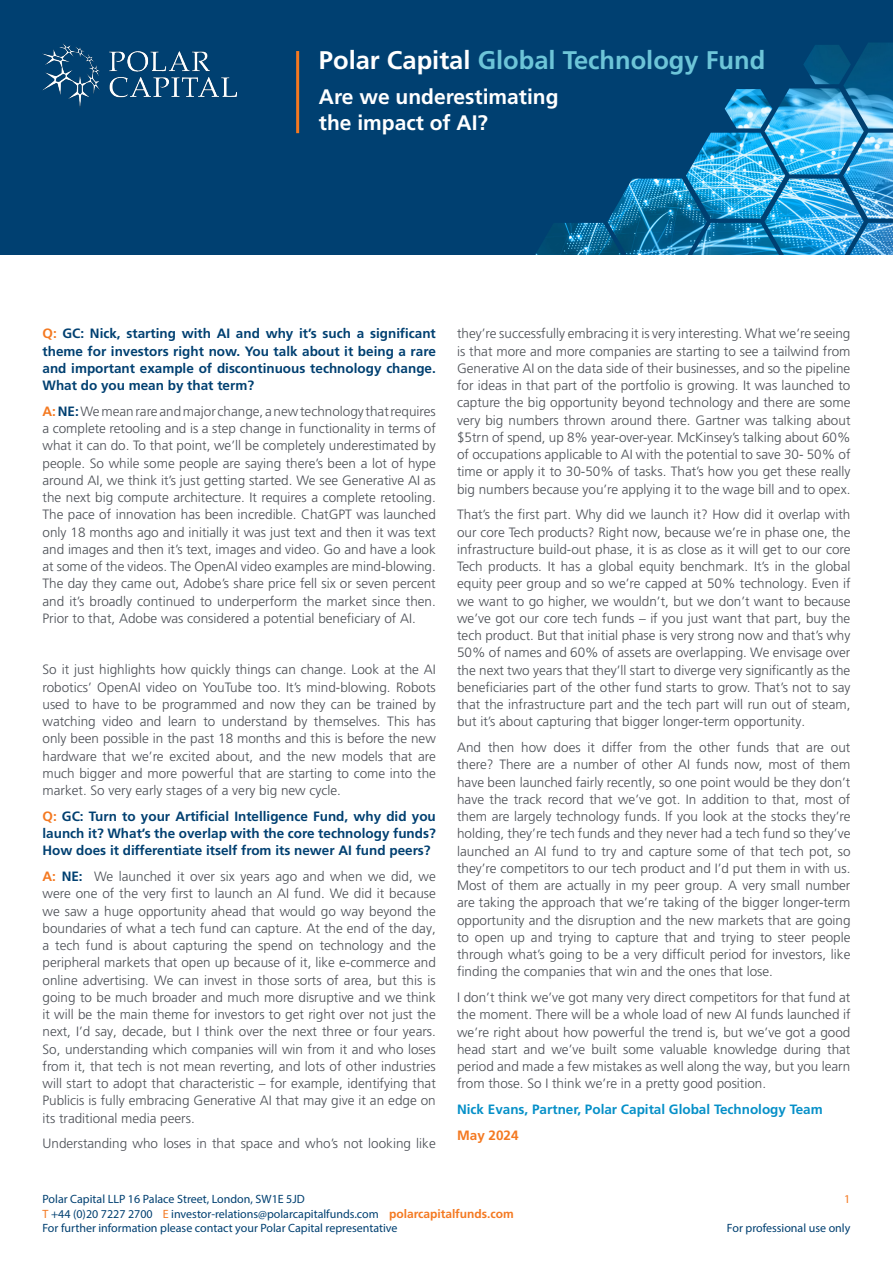
<style>
.page{position:relative;width:893px;height:1263px;background:#fff}
.page>*{position:absolute;margin:0;border:0;box-sizing:border-box;transform-origin:0 0}
.t1{font:700 25.5px "Frutiger LT Pro";color:#6dc5d8}
.t2{font:700 21px/25.5px "Frutiger LT Pro";color:#fff}
.Body_Text{font:300 13.5px/17.2px "Frutiger LT Pro";color:#4b4f55;text-align:justify}
.Body_Text-2{font:700 13.5px/17.2px "Frutiger LT Pro";color:#004071;text-align:justify}
.Body_Text-3{font:700 13.5px "Frutiger LT Pro";color:#0690c8}
.Body_Text-4{font:700 13.5px "Frutiger LT Pro";color:#f47921}
.t3{font:12px "Myriad Pro";color:#004071}
.t4{font:12px "Myriad Pro";color:#f47921}
.s1{color:#fff}
.s2{color:#f47921}
.s3{font-weight:700;color:#f47921}
.s4{font-weight:700;color:#004071}
.s5{font-family:"Frutiger LT Pro";font-weight:700;color:#f47921}
</style>
<div class="page">
<div style="left:0;top:0;width:893px;height:255px;background:#004071"></div>
<img style="left:43px;top:43px;width:193px;height:65px">
<hr style="left:296px;top:51px;width:3px;height:82px;background:#f47921">
<img style="left:535px;top:43px;width:358px;height:212px">
<h1 class="t1" style="left:319px;top:45px;width:448px"><span class="s1">Polar Capital</span> Global Technology Fund</h1>
<h2 class="t2" style="left:319px;top:84px;width:241px">Are we underestimating the impact of AI?</h2>
<p class="Body_Text-2" style="left:43px;top:325px;width:395px"><span class="s2">Q:</span> GC: Nick, starting with AI and why it’s such a significant theme for investors right now. You talk about it being a rare and important example of discontinuous technology change.<br>What do you mean by that term?</p>
<p class="Body_Text" style="left:43px;top:403px;width:395px"><span class="s3">A:</span> <span class="s4">NE:</span> We mean rare and major change, a new technology that requires a complete retooling and is a step change in functionality in terms of what it can do. To that point, we’ll be completely underestimated by people. So while some people are saying there’s been a lot of hype around AI, we think it’s just getting started. We see Generative AI as the next big compute architecture. It requires a complete retooling.<br>The pace of innovation has been incredible. ChatGPT was launched only 18 months ago and initially it was just text and then it was text and images and then it’s text, images and video. Go and have a look at some of the videos. The OpenAI video examples are mind-blowing.<br>The day they came out, Adobe’s share price fell six or seven percent and it’s broadly continued to underperform the market since then.<br>Prior to that, Adobe was considered a potential beneficiary of AI.</p>
<p class="Body_Text" style="left:43px;top:661px;width:395px">So it just highlights how quickly things can change. Look at the AI robotics’ OpenAI video on YouTube too. It’s mind-blowing. Robots used to have to be programmed and now they can be trained by watching video and learn to understand by themselves. This has only been possible in the past 18 months and this is before the new hardware that we’re excited about, and the new models that are much bigger and more powerful that are starting to come into the market. So very early stages of a very big new cycle.</p>
<p class="Body_Text-2" style="left:43px;top:807px;width:395px"><span class="s2">Q:</span> GC: Turn to your Artificial Intelligence Fund, why did you launch it? What’s the overlap with the core technology funds?<br>How does it differentiate itself from its newer AI fund peers?</p>
<p class="Body_Text" style="left:43px;top:868px;width:395px"><span class="s3">A:</span> <span class="s4">NE:</span> We launched it over six years ago and when we did, we were one of the very first to launch an AI fund. We did it because we saw a huge opportunity ahead that would go way beyond the boundaries of what a tech fund can capture. At the end of the day, a tech fund is about capturing the spend on technology and the peripheral markets that open up because of it, like e-commerce and online advertising. We can invest in those sorts of area, but this is going to be much broader and much more disruptive and we think it will be the main theme for investors to get right over not just the next, I’d say, decade, but I think over the next three or four years.<br>So, understanding which companies will win from it and who loses from it, that tech is not mean reverting, and lots of other industries will start to adopt that characteristic – for example, identifying that Publicis is fully embracing Generative AI that may give it an edge on its traditional media peers.</p>
<p class="Body_Text" style="left:43px;top:1135px;width:395px">Understanding who loses in that space and who’s not looking like</p>
<p class="Body_Text" style="left:457px;top:325px;width:395px">they’re successfully embracing it is very interesting. What we’re seeing is that more and more companies are starting to see a tailwind from Generative AI on the data side of their businesses, and so the pipeline for ideas in that part of the portfolio is growing. It was launched to capture the big opportunity beyond technology and there are some very big numbers thrown around there. Gartner was talking about $5trn of spend, up 8% year-over-year. McKinsey’s talking about 60% of occupations applicable to AI with the potential to save 30- 50% of time or apply it to 30-50% of tasks. That’s how you get these really big numbers because you’re applying it to the wage bill and to opex.</p>
<p class="Body_Text" style="left:457px;top:506px;width:395px">That’s the first part. Why did we launch it? How did it overlap with our core Tech products? Right now, because we’re in phase one, the infrastructure build-out phase, it is as close as it will get to our core Tech products. It has a global equity benchmark. It’s in the global equity peer group and so we’re capped at 50% technology. Even if we want to go higher, we wouldn’t, but we don’t want to because we’ve got our core tech funds – if you just want that part, buy the tech product. But that initial phase is very strong now and that’s why 50% of names and 60% of assets are overlapping. We envisage over the next two years that they’ll start to diverge very significantly as the beneficiaries part of the other fund starts to grow. That’s not to say that the infrastructure part and the tech part will run out of steam, but it’s about capturing that bigger longer-term opportunity.</p>
<p class="Body_Text" style="left:457px;top:739px;width:395px">And then how does it differ from the other funds that are out there? There are a number of other AI funds now, most of them have been launched fairly recently, so one point would be they don’t have the track record that we’ve got. In addition to that, most of them are largely technology funds. If you look at the stocks they’re holding, they’re tech funds and they never had a tech fund so they’ve launched an AI fund to try and capture some of that tech pot, so they’re competitors to our tech product and I’d put them in with us.<br>Most of them are actually in my peer group. A very small number are taking the approach that we’re taking of the bigger longer-term opportunity and the disruption and the new markets that are going to open up and trying to capture that and trying to steer people through what’s going to be a very difficult period for investors, like finding the companies that win and the ones that lose.</p>
<p class="Body_Text" style="left:457px;top:989px;width:395px">I don’t think we’ve got many very direct competitors for that fund at the moment. There will be a whole load of new AI funds launched if we’re right about how powerful the trend is, but we’ve got a good head start and we’ve built some valuable knowledge during that period and made a few mistakes as well along the way, but you learn from those. So I think we’re in a pretty good position.</p>
<p class="Body_Text-3" style="left:457px;top:1101px;width:367px">Nick Evans, Partner, Polar Capital Global Technology Team</p>
<p class="Body_Text-4" style="left:457px;top:1127px;width:63px">May 2024</p>
<p class="t3" style="left:43px;top:1192px;width:264px">Polar Capital LLP 16 Palace Street, London, SW1E 5JD</p>
<p class="t3" style="left:43px;top:1206px;width:473px"><span class="s2">T</span> +44 (0)20 7227 2700 <span class="s2">E</span> investor-relations@polarcapitalfunds.com <span class="s5">polarcapitalfunds.com</span></p>
<p class="t3" style="left:43px;top:1221px;width:357px">For further information please contact your Polar Capital representative</p>
<p class="t4" style="left:844px;top:1192px;width:8px">1</p>
<p class="t3" style="left:727px;top:1221px;width:125px">For professional use only</p>
</div>
